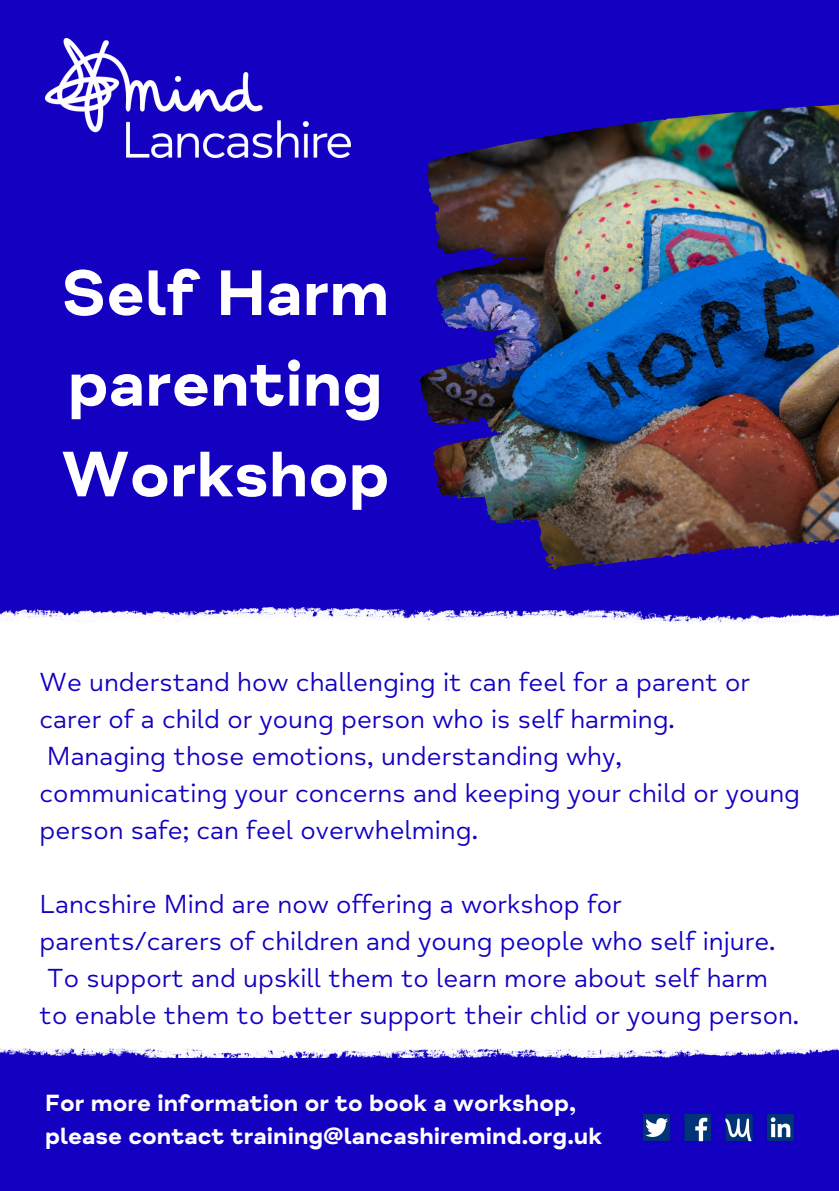
<style>
.page{position:relative;width:839px;height:1191px;background:#fff}
.page>*{position:absolute;margin:0;border:0;box-sizing:border-box;transform-origin:0 0}
.t1{font:65.8px/90.6px "Mind Meridian Display";color:#fff;text-align:justify}
.t2{font:26.8px/37px "Mind Meridian";color:#1300c1}
.t3{font:24px/33px "Mind Meridian Display";color:#fff}
</style>
<div class="page">
<img style="left:0;top:0;width:838px;height:1191px">
<img style="left:45px;top:39px;width:305px;height:118px">
<img style="left:0;top:596px;width:838px;height:461px">
<img style="left:630px;top:1108px;width:177px;height:41px">
<h1 class="t1" style="left:61px;top:249px;width:330px">Self Harm parenting Workshop</h1>
<p class="t2" style="left:40px;top:664px;width:762px">We understand how challenging it can feel for a parent or carer of a child or young person who is self harming.<br>Managing those emotions, understanding why, communicating your concerns and keeping your child or young person safe; can feel overwhelming.</p>
<p class="t2" style="left:40px;top:886px;width:761px">Lancshire Mind are now offering a workshop for parents/carers of children and young people who self injure.<br>To support and upskill them to learn more about self harm<br>to enable them to better support their chlid or young person.</p>
<p class="t3" style="left:45px;top:1087px;width:558px">For more information or to book a workshop, please contact training@lancashiremind.org.uk</p>
</div>
